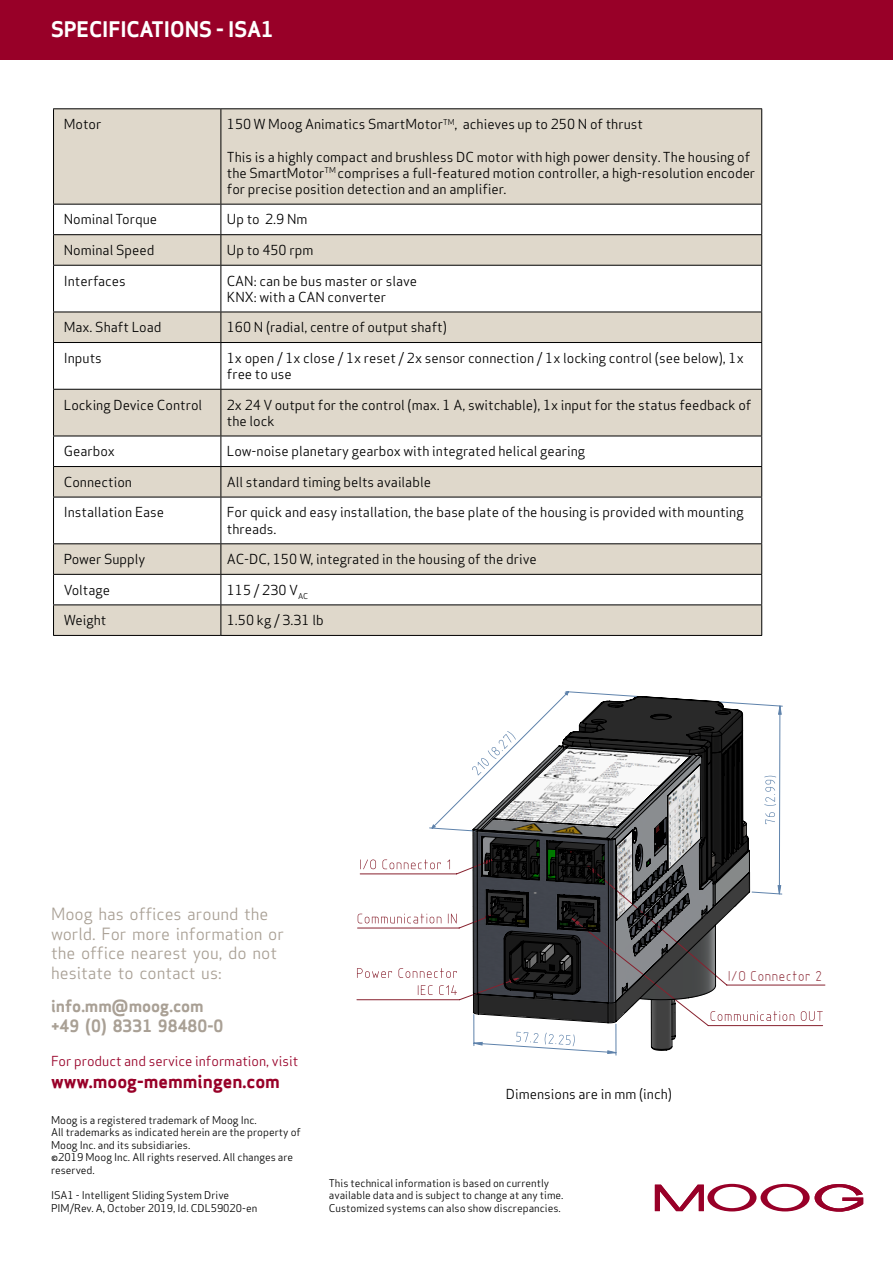
<style>
.page{position:relative;width:893px;height:1263px;background:#fff}
.page>*{position:absolute;margin:0;border:0;box-sizing:border-box;transform-origin:0 0}
.Datasheet_-_Chapter{font:700 21px "Apex Sans";color:#fff}
.Datasheet_-_URL{font:700 18px "Apex Sans";color:#980028}
.Datasheet_-_Contact{font:16.5px/19.8px "Apex Sans";color:#a9a095}
.Datasheet_-_Contact-2{font:700 16.5px/19.8px "Apex Sans";color:#a9a095}
.t1{font:14.55px "SW Isop 1";color:#87212e}
.Table_-_normal{font:13.5px/16.2px "Apex Sans";color:#000}
.Table___indented{font:13.5px "Apex Sans";color:#000}
.Datasheet_-_URL-2{font:13.5px "Apex Sans";color:#980028}
.Datasheet_-_Disclaim{font:10.5px/12.6px "Apex Sans";color:#000}
</style>
<div class="page">
<div style="left:0;top:0;width:893px;height:60px;background:#980028"></div>
<svg style="left:655px;top:1184px;width:208px;height:28px"></svg>
<div style="left:54px;top:109px;width:707px;height:526px;background:#dfd8cb"></div>
<svg style="left:54px;top:266px;width:707px;height:338px"></svg>
<hr style="left:53px;top:436px;width:1px;height:30px;background:#000">
<hr style="left:221px;top:436px;width:1px;height:30px;background:#000">
<hr style="left:761px;top:436px;width:1px;height:30px;background:#000">
<hr style="left:53px;top:266px;width:1px;height:46px;background:#000">
<hr style="left:53px;top:312px;width:1px;height:30px;background:#000">
<hr style="left:53px;top:343px;width:1px;height:46px;background:#000">
<hr style="left:53px;top:390px;width:1px;height:46px;background:#000">
<hr style="left:53px;top:467px;width:1px;height:30px;background:#000">
<hr style="left:53px;top:497px;width:1px;height:46px;background:#000">
<hr style="left:53px;top:544px;width:1px;height:30px;background:#000">
<svg style="left:53px;top:575px;width:1px;height:29px"></svg>
<hr style="left:53px;top:605px;width:1px;height:30px;background:#000">
<hr style="left:53px;top:466px;width:168px;height:1px;background:#000">
<hr style="left:53px;top:265px;width:168px;height:1px;background:#000">
<hr style="left:53px;top:312px;width:168px;height:1px;background:#000">
<hr style="left:53px;top:342px;width:168px;height:1px;background:#000">
<hr style="left:53px;top:389px;width:168px;height:1px;background:#000">
<hr style="left:53px;top:436px;width:168px;height:1px;background:#000">
<hr style="left:53px;top:497px;width:168px;height:1px;background:#000">
<hr style="left:53px;top:543px;width:168px;height:1px;background:#000">
<hr style="left:53px;top:574px;width:168px;height:1px;background:#000">
<hr style="left:53px;top:604px;width:168px;height:1px;background:#000">
<hr style="left:53px;top:635px;width:168px;height:1px;background:#000">
<svg style="left:53px;top:205px;width:709px;height:60px"></svg>
<hr style="left:221px;top:235px;width:1px;height:30px;background:#000">
<hr style="left:761px;top:235px;width:1px;height:30px;background:#000">
<hr style="left:221px;top:266px;width:1px;height:46px;background:#000">
<hr style="left:761px;top:266px;width:1px;height:46px;background:#000">
<hr style="left:221px;top:312px;width:1px;height:30px;background:#000">
<hr style="left:761px;top:312px;width:1px;height:30px;background:#000">
<hr style="left:221px;top:343px;width:1px;height:46px;background:#000">
<hr style="left:761px;top:343px;width:1px;height:46px;background:#000">
<hr style="left:221px;top:390px;width:1px;height:46px;background:#000">
<hr style="left:221px;top:467px;width:1px;height:30px;background:#000">
<hr style="left:761px;top:467px;width:1px;height:30px;background:#000">
<hr style="left:221px;top:497px;width:1px;height:46px;background:#000">
<hr style="left:221px;top:544px;width:1px;height:30px;background:#000">
<hr style="left:761px;top:544px;width:1px;height:30px;background:#000">
<svg style="left:221px;top:575px;width:1px;height:29px"></svg>
<svg style="left:761px;top:575px;width:1px;height:29px"></svg>
<hr style="left:221px;top:605px;width:1px;height:30px;background:#000">
<hr style="left:221px;top:466px;width:541px;height:1px;background:#000">
<hr style="left:221px;top:234px;width:541px;height:1px;background:#000">
<hr style="left:221px;top:265px;width:541px;height:1px;background:#000">
<hr style="left:221px;top:312px;width:541px;height:1px;background:#000">
<hr style="left:221px;top:342px;width:541px;height:1px;background:#000">
<hr style="left:221px;top:389px;width:541px;height:1px;background:#000">
<hr style="left:221px;top:436px;width:541px;height:1px;background:#000">
<hr style="left:221px;top:497px;width:541px;height:1px;background:#000">
<hr style="left:221px;top:543px;width:541px;height:1px;background:#000">
<hr style="left:221px;top:574px;width:541px;height:1px;background:#000">
<hr style="left:221px;top:604px;width:541px;height:1px;background:#000">
<hr style="left:221px;top:635px;width:541px;height:1px;background:#000">
<hr style="left:761px;top:390px;width:1px;height:46px;background:#000">
<hr style="left:761px;top:497px;width:1px;height:46px;background:#000">
<hr style="left:761px;top:605px;width:1px;height:30px;background:#000">
<hr style="left:53px;top:109px;width:1px;height:95px;background:#000">
<hr style="left:53px;top:108px;width:168px;height:1px;background:#000">
<hr style="left:221px;top:108px;width:541px;height:1px;background:#000">
<hr style="left:221px;top:109px;width:1px;height:95px;background:#000">
<hr style="left:761px;top:109px;width:1px;height:95px;background:#000">
<hr style="left:53px;top:204px;width:168px;height:1px;background:#000">
<hr style="left:221px;top:204px;width:541px;height:1px;background:#000">
<svg style="left:356px;top:894px;width:469px;height:132px"></svg>
<svg style="left:584px;top:1051px;width:32px;height:5px"></svg>
<svg style="left:750px;top:703px;width:33px;height:191px"></svg>
<svg style="left:357px;top:691px;width:265px;height:304px"></svg>
<svg style="left:472px;top:695px;width:278px;height:356px"></svg>
<p class="Datasheet_-_Chapter" style="left:51px;top:16px;width:224px">SPECIFICATIONS - ISA1</p>
<p class="Table___indented" style="left:64px;top:113px;width:39px">Motor</p>
<p class="Table_-_normal" style="left:227px;top:115px;width:418px">150 W Moog Animatics SmartMotor<sup>TM</sup>, achieves up to 250 N of thrust</p>
<p class="Table_-_normal" style="left:227px;top:147px;width:530px">This is a highly compact and brushless DC motor with high power density. The housing of the SmartMotor<sup>TM</sup> comprises a full-featured motion controller, a high-resolution encoder for precise position detection and an amplifier.</p>
<p class="Table___indented" style="left:64px;top:208px;width:95px">Nominal Torque</p>
<p class="Table_-_normal" style="left:227px;top:210px;width:82px">Up to 2.9 Nm</p>
<p class="Table___indented" style="left:64px;top:239px;width:92px">Nominal Speed</p>
<p class="Table_-_normal" style="left:227px;top:241px;width:88px">Up to 450 rpm</p>
<p class="Table___indented" style="left:64px;top:270px;width:64px">Interfaces</p>
<p class="Table_-_normal" style="left:227px;top:271px;width:192px">CAN: can be bus master or slave<br>KNX: with a CAN converter</p>
<p class="Table___indented" style="left:64px;top:316px;width:99px">Max. Shaft Load</p>
<p class="Table_-_normal" style="left:227px;top:318px;width:221px">160 N (radial, centre of output shaft)</p>
<p class="Table___indented" style="left:64px;top:347px;width:40px">Inputs</p>
<p class="Table_-_normal" style="left:227px;top:348px;width:518px">1x open / 1x close / 1x reset / 2x sensor connection / 1x locking control (see below), 1x free to use</p>
<p class="Table___indented" style="left:64px;top:394px;width:140px">Locking Device Control</p>
<p class="Table_-_normal" style="left:227px;top:395px;width:526px">2x 24 V output for the control (max. 1 A, switchable), 1x input for the status feedback of the lock</p>
<p class="Table___indented" style="left:64px;top:440px;width:52px">Gearbox</p>
<p class="Table_-_normal" style="left:227px;top:442px;width:360px">Low-noise planetary gearbox with integrated helical gearing</p>
<p class="Table___indented" style="left:64px;top:471px;width:70px">Connection</p>
<p class="Table_-_normal" style="left:227px;top:472px;width:206px">All standard timing belts available</p>
<p class="Table___indented" style="left:64px;top:501px;width:102px">Installation Ease</p>
<p class="Table_-_normal" style="left:227px;top:503px;width:518px">For quick and easy installation, the base plate of the housing is provided with mounting threads.</p>
<p class="Table___indented" style="left:64px;top:548px;width:83px">Power Supply</p>
<p class="Table_-_normal" style="left:227px;top:550px;width:311px">AC-DC, 150 W, integrated in the housing of the drive</p>
<p class="Table___indented" style="left:64px;top:579px;width:48px">Voltage</p>
<p class="Table_-_normal" style="left:227px;top:580px;width:83px">115 / 230 V<sub>AC</sub></p>
<p class="Table___indented" style="left:64px;top:609px;width:44px">Weight</p>
<p class="Table_-_normal" style="left:227px;top:611px;width:98px">1.50 kg / 3.31 lb</p>
<p class="Datasheet_-_Contact" style="left:51px;top:902px;width:234px">Moog has offices around the world. For more information or the office nearest you, do not hesitate to contact us:</p>
<p class="Datasheet_-_Contact-2" style="left:51px;top:996px;width:174px">info.mm@moog.com +49 (0) 8331 98480-0</p>
<p class="Datasheet_-_URL-2" style="left:51px;top:1050px;width:249px">For product and service information, visit</p>
<p class="Datasheet_-_URL" style="left:51px;top:1069px;width:230px">www.moog-memmingen.com</p>
<p class="Datasheet_-_Disclaim" style="left:51px;top:1112px;width:251px">Moog is a registered trademark of Moog Inc.<br>All trademarks as indicated herein are the property of Moog Inc. and its subsidiaries.<br>©2019 Moog Inc. All rights reserved. All changes are reserved.</p>
<p class="Datasheet_-_Disclaim" style="left:51px;top:1188px;width:208px">ISA1 - Intelligent Sliding System Drive<br>PIM/Rev. A, October 2019, Id. CDL59020-en</p>
<p class="Table___indented" style="left:506px;top:1083px;width:168px">Dimensions are in mm (inch)</p>
<p class="Datasheet_-_Disclaim" style="left:329px;top:1175px;width:236px">This technical information is based on currently available data and is subject to change at any time.<br>Customized systems can also show discrepancies.</p>
<p class="t1" style="left:728px;top:966px;width:96px">I/O Connector 2</p>
</div>
